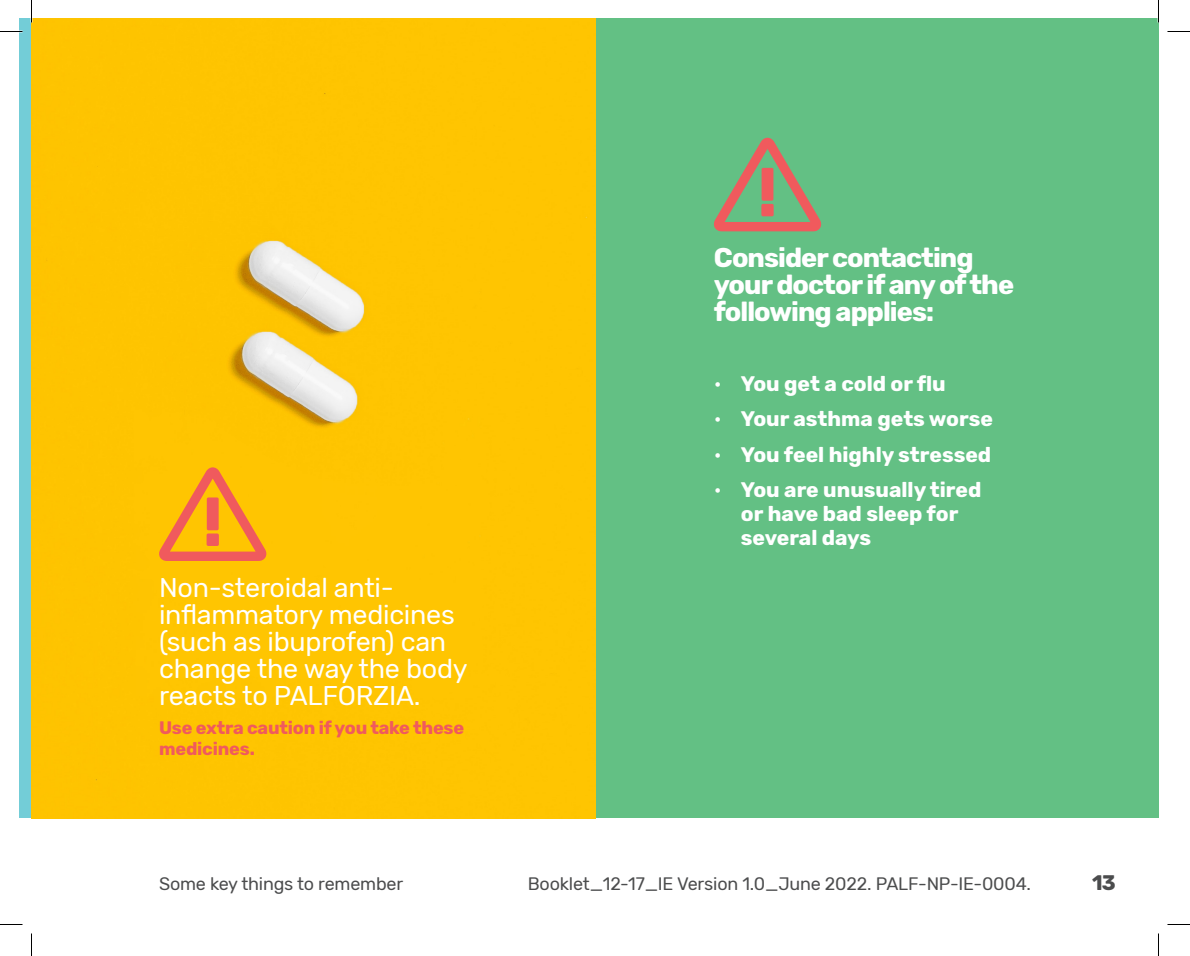
<style>
.page{position:relative;width:1190px;height:956px;background:#fff}
.page>*{position:absolute;margin:0;border:0;box-sizing:border-box;transform-origin:0 0}
.Info_Head{font:27px/27px "Rubik";letter-spacing:-.01em;color:#fff}
.Info_Head-2{font:700 27px/27px "Rubik";letter-spacing:-.035em;color:#fff}
.t1{font:700 21px/24px "Rubik";color:#fff}
.t2{font:700 21px "Rubik";color:#4b4c4d}
._12pt_Rubik_Regular{font:18px "Rubik";letter-spacing:-.01em;color:#4b4c4d}
.Info_Head-3{font:700 18px/21px "Rubik";letter-spacing:-.01em;color:#f05a5d}
.s1{font-weight:400}
</style>
<div class="page">
<div style="left:19px;top:19px;width:13px;height:799px;background:#73cdd7"></div>
<div style="left:595px;top:19px;width:563px;height:799px;background:#63c084"></div>
<div style="left:32px;top:19px;width:563px;height:799px;background:#ffc501"></div>
<img style="left:31px;top:206px;width:1px;height:612px">
<svg style="left:159px;top:467px;width:108px;height:94px;background:#faa21e"></svg>
<svg style="left:713px;top:138px;width:108px;height:93px"></svg>
<hr style="left:1157px;top:0;width:2px;height:23px;background:#fff">
<svg style="left:0;top:31px;width:22px;height:1px"></svg>
<svg style="left:1167px;top:31px;width:23px;height:1px"></svg>
<svg style="left:0;top:924px;width:22px;height:1px"></svg>
<svg style="left:1167px;top:924px;width:23px;height:1px"></svg>
<svg style="left:31px;top:0;width:1px;height:23px"></svg>
<svg style="left:31px;top:933px;width:1px;height:23px"></svg>
<svg style="left:1158px;top:0;width:1px;height:23px"></svg>
<svg style="left:1158px;top:933px;width:1px;height:23px"></svg>
<p class="Info_Head" style="left:159px;top:575px;width:310px">Non-steroidal anti&shy;inflammatory medicines (such as ibuprofen) can change the way the body reacts to PALFORZIA.</p>
<p class="Info_Head-3" style="left:159px;top:718px;width:307px">Use extra caution if you take these medicines.</p>
<p class="_12pt_Rubik_Regular" style="left:159px;top:874px;width:246px">Some key things to remember</p>
<p class="Info_Head-2" style="left:714px;top:245px;width:302px">Consider contacting your doctor if any of the following applies:</p>
<p class="t1" style="left:714px;top:372px;width:233px"><span class="s1">•</span> You get a cold or flu</p>
<p class="t1" style="left:714px;top:407px;width:281px"><span class="s1">•</span> Your asthma gets worse</p>
<p class="t1" style="left:714px;top:443px;width:279px"><span class="s1">•</span> You feel highly stressed</p>
<p class="t1" style="left:741px;top:478px;width:242px;text-indent:-27px"><span class="s1">•</span> You are unusually tired or have bad sleep for several days</p>
<p class="_12pt_Rubik_Regular" style="left:528px;top:874px;width:505px">Booklet_12-17_IE Version 1.0_June 2022. PALF-NP-IE-0004.</p>
<p class="t2" style="left:1092px;top:871px;width:25px">13</p>
</div>
